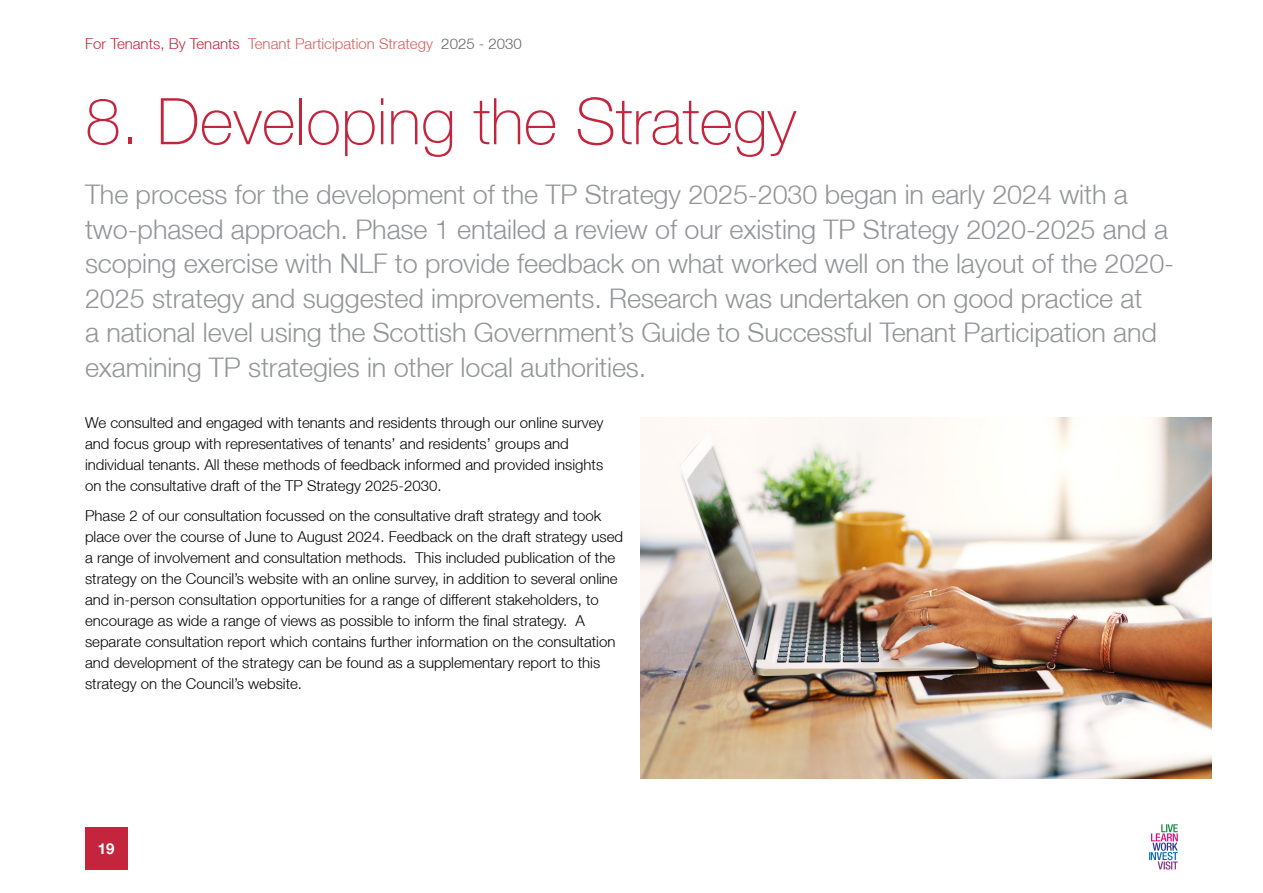
<style>
.page{position:relative;width:1263px;height:893px;background:#fff}
.page>*{position:absolute;margin:0;border:0;box-sizing:border-box;transform-origin:0 0}
.Section_Title_A5_99{font:100 64.5px "Helvetica Neue LT";color:#c4253c}
.Intro_Para{font:300 27px/34.5px "Helvetica Neue LT";letter-spacing:-.005em;color:#939598}
.Body_Text{font:300 15px/21px "Helvetica Neue LT";color:#000}
.t1{font:300 15px "Helvetica Neue LT";color:#d0625d}
.t2{font:700 15px "Helvetica Neue LT";color:#fff}
.s1{color:#c4253c}
.s2{color:#636466}
</style>
<div class="page">
<svg style="left:1149px;top:824px;width:29px;height:46px"></svg>
<div style="left:85px;top:827px;width:43px;height:43px;background:#c4253c"></div>
<img style="left:640px;top:418px;width:572px;height:360px">
<p class="t1" style="left:85px;top:34px;width:438px"><span class="s1">For Tenants, By Tenants</span> Tenant Participation Strategy <span class="s2">2025 - 2030</span></p>
<h2 class="Section_Title_A5_99" style="left:85px;top:84px;width:713px">8. Developing the Strategy</h2>
<p class="Intro_Para" style="left:85px;top:177px;width:1091px">The process for the development of the TP Strategy 2025-2030 began in early 2024 with a two-phased approach. Phase 1 entailed a review of our existing TP Strategy 2020-2025 and a scoping exercise with NLF to provide feedback on what worked well on the layout of the 2020- 2025 strategy and suggested improvements. Research was undertaken on good practice at<br>a national level using the Scottish Government’s Guide to Successful Tenant Participation and examining TP strategies in other local authorities.</p>
<p class="Body_Text" style="left:85px;top:412px;width:520px">We consulted and engaged with tenants and residents through our online survey and focus group with representatives of tenants’ and residents’ groups and individual tenants. All these methods of feedback informed and provided insights on the consultative draft of the TP Strategy 2025-2030.</p>
<p class="Body_Text" style="left:85px;top:505px;width:539px">Phase 2 of our consultation focussed on the consultative draft strategy and took place over the course of June to August 2024. Feedback on the draft strategy used a range of involvement and consultation methods. This included publication of the strategy on the Council’s website with an online survey, in addition to several online and in-person consultation opportunities for a range of different stakeholders, to encourage as wide a range of views as possible to inform the final strategy. A separate consultation report which contains further information on the consultation and development of the strategy can be found as a supplementary report to this strategy on the Council’s website.</p>
<p class="t2" style="left:98px;top:839px;width:18px">19</p>
</div>
